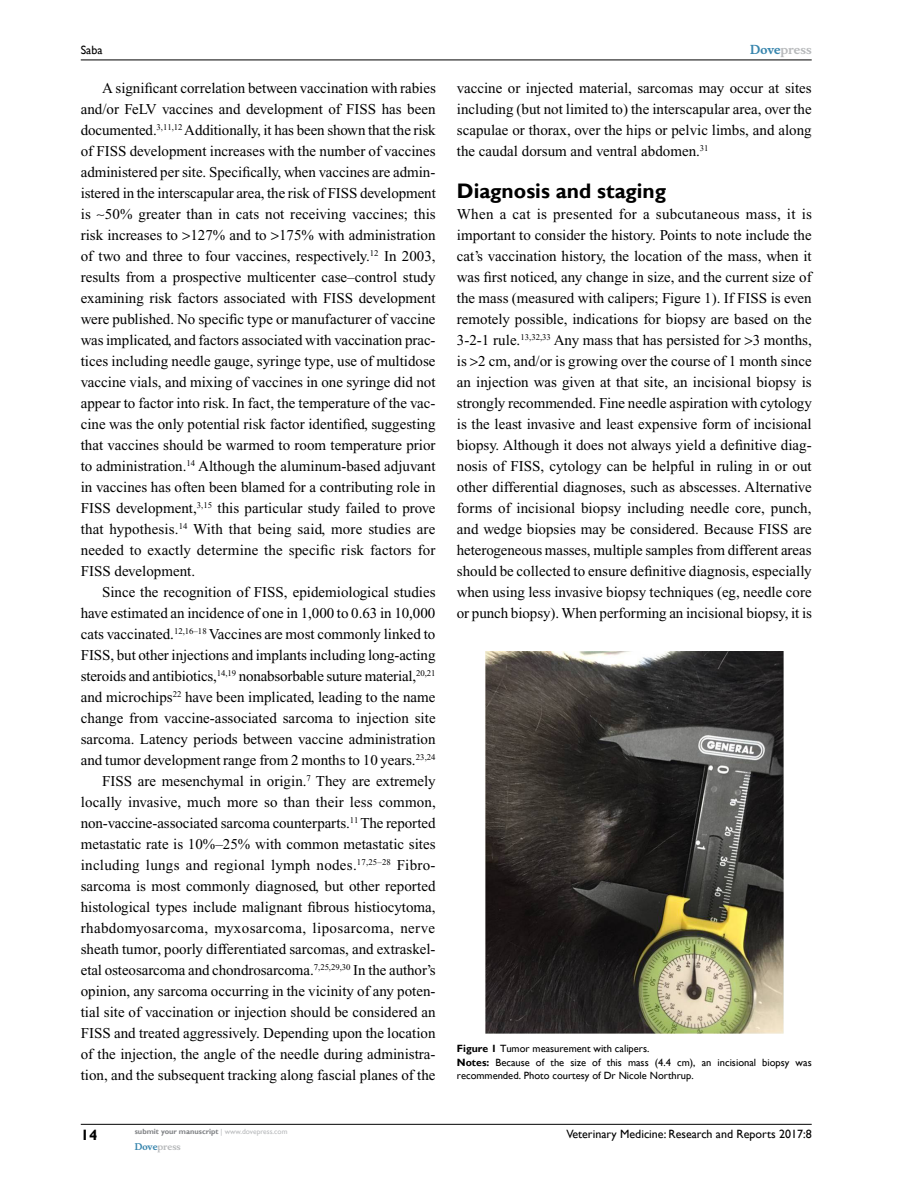
<style>
.page{position:relative;width:918px;height:1188px;background:#fff}
.page>*{position:absolute;margin:0;border:0;box-sizing:border-box;transform-origin:0 0}
.t1{font:700 21px "Gill Sans";color:#000}
.t2{font:15px/21px "Times New Roman";color:#000;text-align:justify}
.t3{font:700 15px "Gill Sans";color:#000}
.t4{font:12px "Gill Sans";color:#000}
.t5{font:700 12px "Musee";color:#b8babc}
.t6{font:10.5px/13.5px "Gill Sans";color:#000}
.t7{font:700 9px "Musee";color:#b8babc}
.t8{font:700 7.5px "Gill Sans";color:#808285}
.s1{color:#3785ad}
.s2{font-weight:700}
.s3{font-weight:400;color:#b8babc}
</style>
<div class="page">
<hr style="left:81px;top:1124px;width:731px;height:1px;background:#000">
<hr style="left:81px;top:60px;width:731px;height:1px;background:#000">
<img style="left:485px;top:652px;width:298px;height:381px">
<p class="t4" style="left:81px;top:43px;width:23px">Saba</p>
<p class="t2" style="left:81px;top:77px;width:357px;text-indent:21px">A significant correlation between vaccination with rabies and/or FeLV vaccines and development of FISS has been documented.<sup>3,11,12</sup> Additionally, it has been shown that the risk of FISS development increases with the number of vaccines administered per site. Specifically, when vaccines are admin&shy;istered in the interscapular area, the risk of FISS development is 50% greater than in cats not receiving vaccines; this risk increases to 127% and to 175% with administration of two and three to four vaccines, respectively.<sup>12</sup> In 2003, results from a prospective multicenter case–control study examining risk factors associated with FISS development were published. No specific type or manufacturer of vaccine was implicated, and factors associated with vaccination prac&shy;tices including needle gauge, syringe type, use of multidose vaccine vials, and mixing of vaccines in one syringe did not appear to factor into risk. In fact, the temperature of the vac&shy;cine was the only potential risk factor identified, suggesting that vaccines should be warmed to room temperature prior to administration.<sup>14</sup> Although the aluminum-based adjuvant in vaccines has often been blamed for a contributing role in FISS development,<sup>3,15</sup> this particular study failed to prove that hypothesis.<sup>14</sup> With that being said, more studies are needed to exactly determine the specific risk factors for FISS development.</p>
<p class="t2" style="left:81px;top:581px;width:357px;text-align:right">Since the recognition of FISS, epidemiological studies have estimated an incidence of one in 1,000 to 0.63 in 10,000 cats vaccinated.<sup>12,16–18</sup> Vaccines are most commonly linked to FISS, but other injections and implants including long-acting steroids and antibiotics,<sup>14,19</sup> nonabsorbable suture material,<sup>20,21 </sup>and microchips<sup>22</sup> have been implicated, leading to the name change from vaccine-associated sarcoma to injection site sarcoma. Latency periods between vaccine administration and tumor development range from 2 months to 10 years.<sup>23,24<br></sup>FISS are mesenchymal in origin.<sup>7</sup> They are extremely locally invasive, much more so than their less common, non-vaccine-associated sarcoma counterparts.<sup>11</sup> The reported metastatic rate is 10%–25% with common metastatic sites including lungs and regional lymph nodes.<sup>17,25–28</sup> Fibro&shy;sarcoma is most commonly diagnosed, but other reported histological types include malignant fibrous histiocytoma, rhabdomyosarcoma, myxosarcoma, liposarcoma, nerve sheath tumor, poorly differentiated sarcomas, and extraskel&shy;etal osteosarcoma and chondrosarcoma.<sup>7,25,29,30</sup> In the author’s opinion, any sarcoma occurring in the vicinity of any poten&shy;tial site of vaccination or injection should be considered an FISS and treated aggressively. Depending upon the location of the injection, the angle of the needle during administra&shy;tion, and the subsequent tracking along fascial planes of the</p>
<p class="t5" style="left:750px;top:43px;width:63px"><span class="s1">Dove</span>press</p>
<p class="t2" style="left:457px;top:77px;width:356px">vaccine or injected material, sarcomas may occur at sites including (but not limited to) the interscapular area, over the scapulae or thorax, over the hips or pelvic limbs, and along the caudal dorsum and ventral abdomen.<sup>31</sup></p>
<h1 class="t1" style="left:457px;top:178px;width:211px">Diagnosis and staging</h1>
<p class="t2" style="left:457px;top:203px;width:357px">When a cat is presented for a subcutaneous mass, it is important to consider the history. Points to note include the cat’s vaccination history, the location of the mass, when it was first noticed, any change in size, and the current size of the mass (measured with calipers; Figure 1). If FISS is even remotely possible, indications for biopsy are based on the 3-2-1 rule.<sup>13,32,33</sup> Any mass that has persisted for 3 months, is 2 cm, and/or is growing over the course of 1 month since an injection was given at that site, an incisional biopsy is strongly recommended. Fine needle aspiration with cytology is the least invasive and least expensive form of incisional biopsy. Although it does not always yield a definitive diag&shy;nosis of FISS, cytology can be helpful in ruling in or out other differential diagnoses, such as abscesses. Alternative forms of incisional biopsy including needle core, punch, and wedge biopsies may be considered. Because FISS are heterogeneous masses, multiple samples from different areas should be collected to ensure definitive diagnosis, especially when using less invasive biopsy techniques (eg, needle core or punch biopsy). When performing an incisional biopsy, it is</p>
<p class="t6" style="left:457px;top:1042px;width:356px"><span class="s2">Figure 1</span> Tumor measurement with calipers.<br><span class="s2">Notes:</span> Because of the size of this mass (4.4 cm), an incisional biopsy was recommended. Photo courtesy of Dr Nicole Northrup.</p>
<p class="t3" style="left:81px;top:1126px;width:18px">14</p>
<p class="t8" style="left:135px;top:1127px;width:154px">submit your manuscript <span class="s3">| www.dovepress.com</span></p>
<p class="t7" style="left:135px;top:1141px;width:48px"><span class="s1">Dove</span>press</p>
<p class="t4" style="left:566px;top:1127px;width:247px">Veterinary Medicine: Research and Reports 2017:8</p>
</div>
